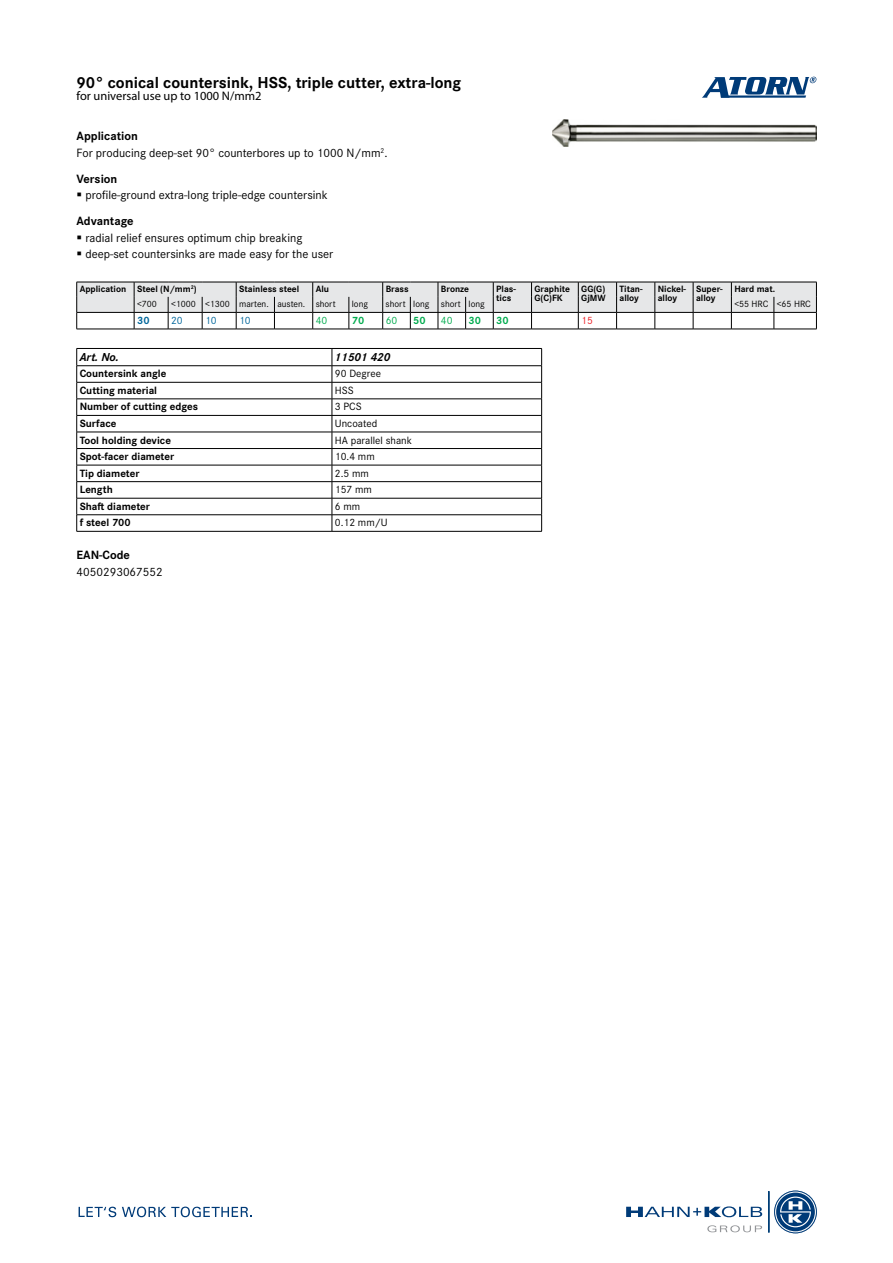
<style>
.page{position:relative;width:893px;height:1263px;background:#fff}
.page>*{position:absolute;margin:0;border:0;box-sizing:border-box;transform-origin:0 0}
.t1{font:700 16.5px "Corporate S Pro";color:#000}
.t2{font:12.45px/16.8px "Corporate S Pro";color:#000}
.t3{font:12.45px "Myriad Pro";color:#000}
.t4{font:700 12.45px "Corporate S Pro";color:#000}
.t5{font:italic 700 12px "Corporate S Pro";color:#000}
.t6{font:700 10.95px "Corporate S Pro";color:#000}
.t7{font:10.95px "Corporate S Pro";color:#000}
.t8{font:700 10.95px "Corporate S Pro";color:#00ab4e}
.t9{font:10.95px "Corporate S Pro";color:#00669b}
.t10{font:10.95px "Corporate S Pro";color:#00ab4e}
.t11{font:700 10.95px "Corporate S Pro";color:#00669b}
.t12{font:10.95px "Corporate S Pro";color:#ed1d24}
.t13{font:700 9.45px/9.4px "Corporate S Pro";color:#000}
.t14{font:9.45px "Corporate S Pro";color:#000}
.s1{font-weight:700}
</style>
<div class="page">
<img style="left:553px;top:119px;width:263px;height:27px">
<svg style="left:702px;top:77px;width:114px;height:21px"></svg>
<svg style="left:626px;top:1206px;width:136px;height:11px"></svg>
<hr style="left:768px;top:1191px;width:1px;height:41px;background:#003b78">
<svg style="left:775px;top:1191px;width:41px;height:42px"></svg>
<div style="left:774px;top:1191px;width:42px;height:42px;border:2px solid #fff;border-radius:50%"></div>
<div style="left:774px;top:1191px;width:42px;height:42px;border:1px solid #003b78;border-radius:50%"></div>
<svg style="left:707px;top:1225px;width:55px;height:7px"></svg>
<svg style="left:79px;top:1207px;width:37px;height:10px"></svg>
<svg style="left:122px;top:1206px;width:130px;height:11px"></svg>
<svg style="left:76px;top:282px;width:741px;height:48px"></svg>
<hr style="left:774px;top:329px;width:43px;height:1px;background:#000">
<hr style="left:77px;top:348px;width:255px;height:1px;background:#000">
<hr style="left:332px;top:348px;width:210px;height:1px;background:#000">
<hr style="left:77px;top:365px;width:255px;height:1px;background:#000">
<hr style="left:332px;top:365px;width:210px;height:1px;background:#000">
<hr style="left:77px;top:382px;width:255px;height:1px;background:#000">
<hr style="left:332px;top:382px;width:210px;height:1px;background:#000">
<hr style="left:77px;top:399px;width:255px;height:1px;background:#000">
<hr style="left:332px;top:399px;width:210px;height:1px;background:#000">
<hr style="left:77px;top:415px;width:255px;height:1px;background:#000">
<hr style="left:332px;top:415px;width:210px;height:1px;background:#000">
<hr style="left:77px;top:432px;width:255px;height:1px;background:#000">
<hr style="left:332px;top:432px;width:210px;height:1px;background:#000">
<hr style="left:77px;top:448px;width:255px;height:1px;background:#000">
<hr style="left:332px;top:448px;width:210px;height:1px;background:#000">
<hr style="left:77px;top:465px;width:255px;height:1px;background:#000">
<hr style="left:332px;top:465px;width:210px;height:1px;background:#000">
<hr style="left:77px;top:481px;width:255px;height:1px;background:#000">
<hr style="left:332px;top:481px;width:210px;height:1px;background:#000">
<hr style="left:77px;top:498px;width:255px;height:1px;background:#000">
<hr style="left:332px;top:498px;width:210px;height:1px;background:#000">
<hr style="left:77px;top:514px;width:255px;height:1px;background:#000">
<svg style="left:76px;top:349px;width:1px;height:182px"></svg>
<hr style="left:77px;top:531px;width:255px;height:1px;background:#000">
<hr style="left:332px;top:514px;width:210px;height:1px;background:#000">
<svg style="left:332px;top:349px;width:1px;height:182px"></svg>
<svg style="left:541px;top:349px;width:1px;height:182px"></svg>
<hr style="left:332px;top:531px;width:210px;height:1px;background:#000">
<h1 class="t1" style="left:77px;top:69px;width:386px">90° conical countersink, HSS, triple cutter, extra-long</h1>
<p class="t3" style="left:77px;top:88px;width:186px">for universal use up to 1000 N/mm2</p>
<p class="t2" style="left:77px;top:127px;width:313px"><span class="s1">Application<br></span>For producing deep-set 90° counterbores up to 1000 N/mm<sup>2</sup>.</p>
<p class="t4" style="left:77px;top:169px;width:42px">Version</p>
<p class="t2" style="left:85px;top:186px;width:244px">profile-ground extra-long triple-edge countersink</p>
<p class="t4" style="left:77px;top:211px;width:59px">Advantage</p>
<p class="t2" style="left:85px;top:228px;width:249px">radial relief ensures optimum chip breaking deep-set countersinks are made easy for the user</p>
<p class="t13" style="left:80px;top:283px;width:119px">Application Steel (N/mm<sup>2</sup>)</p>
<p class="t13" style="left:239px;top:283px;width:62px">Stainless steel</p>
<p class="t13" style="left:316px;top:283px;width:15px">Alu</p>
<p class="t13" style="left:386px;top:283px;width:25px">Brass</p>
<p class="t13" style="left:441px;top:283px;width:30px">Bronze</p>
<p class="t13" style="left:496px;top:283px;width:21px">Plas&shy;tics</p>
<p class="t13" style="left:534px;top:283px;width:37px">Graphite<br>G(C)FK</p>
<p class="t13" style="left:581px;top:283px;width:26px">GG(G)<br>GjMW</p>
<p class="t13" style="left:619px;top:283px;width:25px">Titan&shy;alloy</p>
<p class="t13" style="left:658px;top:283px;width:30px">Nickel&shy;alloy</p>
<p class="t13" style="left:696px;top:283px;width:28px">Super&shy;alloy</p>
<p class="t13" style="left:734px;top:283px;width:42px">Hard mat.</p>
<p class="t14" style="left:137px;top:297px;width:21px">&lt;700</p>
<p class="t14" style="left:171px;top:297px;width:166px">&lt;1000 &lt;1300 marten. austen. short</p>
<p class="t14" style="left:352px;top:297px;width:18px">long</p>
<p class="t14" style="left:386px;top:297px;width:101px">short long short long</p>
<p class="t14" style="left:734px;top:297px;width:78px">&lt;55 HRC &lt;65 HRC</p>
<p class="t11" style="left:137px;top:312px;width:14px">30</p>
<p class="t9" style="left:171px;top:312px;width:13px">20</p>
<p class="t9" style="left:205px;top:312px;width:13px">10</p>
<p class="t9" style="left:239px;top:312px;width:13px">10</p>
<p class="t10" style="left:316px;top:312px;width:13px">40</p>
<p class="t8" style="left:352px;top:312px;width:14px">70</p>
<p class="t10" style="left:386px;top:312px;width:13px">60</p>
<p class="t8" style="left:413px;top:312px;width:14px">50</p>
<p class="t10" style="left:441px;top:312px;width:13px">40</p>
<p class="t8" style="left:469px;top:312px;width:14px">30</p>
<p class="t8" style="left:496px;top:312px;width:14px">30</p>
<p class="t12" style="left:581px;top:312px;width:13px">15</p>
<p class="t5" style="left:80px;top:347px;width:41px">Art. No.</p>
<p class="t5" style="left:335px;top:347px;width:57px">11501 420</p>
<p class="t6" style="left:80px;top:365px;width:88px">Countersink angle</p>
<p class="t7" style="left:335px;top:366px;width:48px">90 Degree</p>
<p class="t6" style="left:80px;top:382px;width:79px">Cutting material</p>
<p class="t7" style="left:335px;top:382px;width:20px">HSS</p>
<p class="t6" style="left:80px;top:398px;width:120px">Number of cutting edges</p>
<p class="t7" style="left:335px;top:399px;width:28px">3 PCS</p>
<p class="t6" style="left:80px;top:415px;width:38px">Surface</p>
<p class="t7" style="left:335px;top:415px;width:44px">Uncoated</p>
<p class="t6" style="left:80px;top:431px;width:93px">Tool holding device</p>
<p class="t7" style="left:335px;top:432px;width:79px">HA parallel shank</p>
<p class="t6" style="left:80px;top:448px;width:96px">Spot-facer diameter</p>
<p class="t7" style="left:335px;top:448px;width:41px">10.4 mm</p>
<p class="t6" style="left:80px;top:464px;width:61px">Tip diameter</p>
<p class="t7" style="left:335px;top:465px;width:35px">2.5 mm</p>
<p class="t6" style="left:80px;top:481px;width:35px">Length</p>
<p class="t7" style="left:335px;top:482px;width:39px">157 mm</p>
<p class="t6" style="left:80px;top:497px;width:72px">Shaft diameter</p>
<p class="t7" style="left:335px;top:498px;width:27px">6 mm</p>
<p class="t6" style="left:80px;top:514px;width:53px">f steel 700</p>
<p class="t7" style="left:335px;top:515px;width:54px">0.12 mm/U</p>
<p class="t4" style="left:77px;top:545px;width:55px">EAN-Code</p>
<p class="t2" style="left:77px;top:562px;width:88px">4050293067552</p>
</div>
